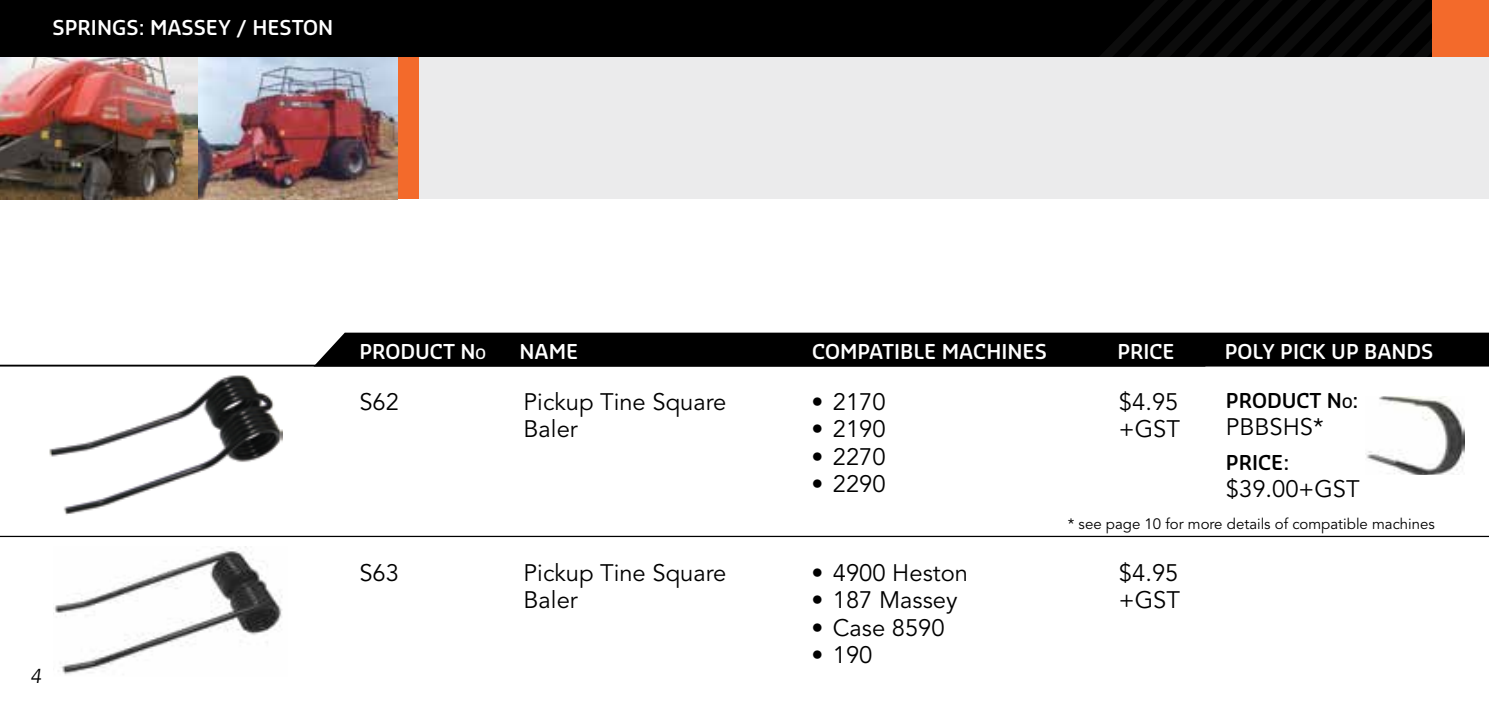
<style>
.page{position:relative;width:1489px;height:702px;background:#fff}
.page>*{position:absolute;margin:0;border:0;box-sizing:border-box;transform-origin:0 0}
.t1{font:23.75px/27.5px "Avenir";color:#000}
.t2{font:600 20px "Sansa Soft Pro";color:#fff}
.t3{font:600 20px "Sansa Soft Pro";color:#fff}
.t4{font:600 20px "Sansa Soft Pro";color:#000}
.t5{font:italic 20px "Avenir";color:#000}
.t6{font:15px "Avenir";color:#000}
.s1{font-size:14px}
</style>
<div class="page">
<img style="left:1365px;top:396px;width:99px;height:78px">
<div style="left:198px;top:57px;width:1290px;height:142px;background:#ebebec"></div>
<div style="left:397px;top:57px;width:21px;height:142px;background:#f36a2b"></div>
<img style="left:0;top:57px;width:397px;height:142px">
<hr style="left:0;top:364px;width:1205px;height:2px;background:#000">
<hr style="left:1488px;top:0;width:1px;height:57px;background:#000">
<div style="left:0;top:0;width:1488px;height:57px;background:#000"></div>
<hr style="left:0;top:535px;width:1488px;height:2px;background:#000">
<svg style="left:1100px;top:0;width:331px;height:57px"></svg>
<div style="left:1431px;top:0;width:57px;height:57px;background:#f36a2b"></div>
<img style="left:49px;top:375px;width:234px;height:140px">
<img style="left:53px;top:546px;width:229px;height:129px">
<div style="left:313px;top:332px;width:1175px;height:34px;background:#000"></div>
<p class="t3" style="left:53px;top:14px;width:282px">SPRINGS: MASSEY / HESTON</p>
<p class="t5" style="left:30px;top:664px;width:13px">4</p>
<p class="t2" style="left:359px;top:338px;width:127px">PRODUCT N<span class="s1">o</span></p>
<p class="t2" style="left:519px;top:338px;width:60px">NAME</p>
<p class="t2" style="left:812px;top:338px;width:236px">COMPATIBLE MACHINES</p>
<p class="t2" style="left:1117px;top:338px;width:59px">PRICE</p>
<p class="t2" style="left:1224px;top:338px;width:210px">POLY PICK UP BANDS</p>
<p class="t1" style="left:359px;top:388px;width:41px">S62</p>
<p class="t1" style="left:523px;top:388px;width:204px">Pickup Tine Square<br>Baler</p>
<p class="t1" style="left:1118px;top:388px;width:63px">$4.95 +GST</p>
<p class="t1" style="left:811px;top:388px;width:76px">• 2170</p>
<p class="t1" style="left:811px;top:416px;width:76px">• 2190</p>
<p class="t1" style="left:811px;top:443px;width:76px">• 2270</p>
<p class="t1" style="left:811px;top:471px;width:76px">• 2290</p>
<p class="t4" style="left:1225px;top:387px;width:134px">PRODUCT N<span class="s1">o</span>:</p>
<p class="t1" style="left:1225px;top:414px;width:99px">PBBSHS*</p>
<p class="t4" style="left:1225px;top:449px;width:65px">PRICE:</p>
<p class="t1" style="left:1225px;top:476px;width:135px">$39.00+GST</p>
<p class="t6" style="left:1067px;top:515px;width:368px">* see page 10 for more details of compatible machines</p>
<p class="t1" style="left:359px;top:559px;width:41px">S63</p>
<p class="t1" style="left:523px;top:559px;width:204px">Pickup Tine Square<br>Baler</p>
<p class="t1" style="left:1118px;top:559px;width:63px">$4.95 +GST</p>
<p class="t1" style="left:811px;top:559px;width:158px">• 4900 Heston</p>
<p class="t1" style="left:811px;top:587px;width:147px">• 187 Massey</p>
<p class="t1" style="left:811px;top:614px;width:135px">• Case 8590</p>
<p class="t1" style="left:811px;top:642px;width:62px">• 190</p>
</div>
